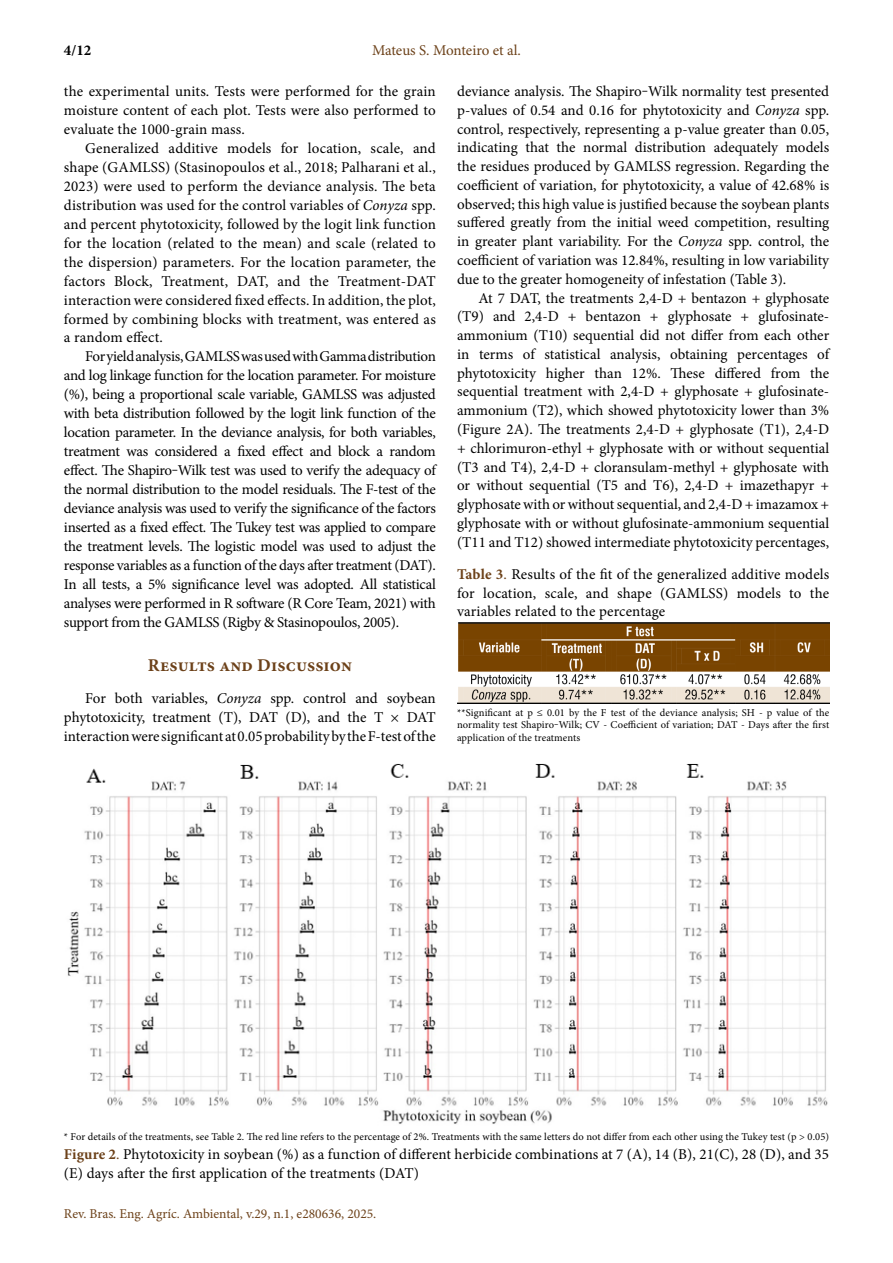
<style>
.page{position:relative;width:893px;height:1263px;background:#fff}
.page>*{position:absolute;margin:0;border:0;box-sizing:border-box;transform-origin:0 0}
.t1{font:700 18px "Minion Pro";letter-spacing:.01em;color:#6c4119}
.t2{font:15px/18.9px "Minion Pro";color:#000;text-align:justify}
.t3{font:15px "Minion Pro";letter-spacing:-.005em;color:#6c4119}
.t4{font:700 15px "Minion Pro";color:#000}
.t5{font:13.5px "Minion Pro";color:#6c4119}
.t6{font:10.5px/12.6px "Minion Pro";letter-spacing:.005em;color:#000;text-align:justify}
.s1{font-style:italic}
.s2{font-weight:700;color:#6c4119}
.s3{color:#6c4119}
</style>
<div class="page">
<img style="left:457px;top:623px;width:372px;height:81px">
<img style="left:67px;top:764px;width:761px;height:360px">
<p class="t4" style="left:64px;top:40px;width:29px">4/12</p>
<p class="t3" style="left:372px;top:40px;width:150px">Mateus S. Monteiro et al.</p>
<p class="t2" style="left:64px;top:82px;width:373px">the experimental units. Tests were performed for the grain moisture content of each plot. Tests were also performed to evaluate the 1000-grain mass.</p>
<p class="t2" style="left:64px;top:139px;width:373px;text-indent:21px">Generalized additive models for location, scale, and shape (GAMLSS) (Stasinopoulos et al., 2018; Palharani et al., 2023) were used to perform the deviance analysis. The beta distribution was used for the control variables of <span class="s1">Conyza</span> spp. and percent phytotoxicity, followed by the logit link function for the location (related to the mean) and scale (related to the dispersion) parameters. For the location parameter, the factors Block, Treatment, DAT, and the Treatment-DAT interaction were considered fixed effects. In addition, the plot, formed by combining blocks with treatment, was entered as a random effect.</p>
<p class="t2" style="left:64px;top:347px;width:373px;text-indent:21px">For yield analysis, GAMLSS was used with Gamma distribution and log linkage function for the location parameter. For moisture (%), being a proportional scale variable, GAMLSS was adjusted with beta distribution followed by the logit link function of the location parameter. In the deviance analysis, for both variables, treatment was considered a fixed effect and block a random effect. The Shapiro‒Wilk test was used to verify the adequacy of the normal distribution to the model residuals. The F-test of the deviance analysis was used to verify the significance of the factors inserted as a fixed effect. The Tukey test was applied to compare the treatment levels. The logistic model was used to adjust the response variables as a function of the days after treatment (DAT).<br>In all tests, a 5% significance level was adopted. All statistical analyses were performed in R software (R Core Team, 2021) with support from the GAMLSS (Rigby &amp; Stasinopoulos, 2005).</p>
<p class="t1" style="left:148px;top:653px;width:206px">Results and Discussion</p>
<p class="t2" style="left:64px;top:689px;width:373px;text-indent:21px">For both variables, <span class="s1">Conyza</span> spp. control and soybean phytotoxicity, treatment (T), DAT (D), and the T × DAT interaction were significant at 0.05 probability by the F-test of the</p>
<p class="t2" style="left:457px;top:82px;width:374px">deviance analysis. The Shapiro‒Wilk normality test presented p-values of 0.54 and 0.16 for phytotoxicity and <span class="s1">Conyza</span> spp. control, respectively, representing a p-value greater than 0.05, indicating that the normal distribution adequately models the residues produced by GAMLSS regression. Regarding the coefficient of variation, for phytotoxicity, a value of 42.68% is observed; this high value is justified because the soybean plants suffered greatly from the initial weed competition, resulting in greater plant variability. For the <span class="s1">Conyza</span> spp. control, the coefficient of variation was 12.84%, resulting in low variability due to the greater homogeneity of infestation (Table 3).</p>
<p class="t2" style="left:457px;top:288px;width:374px;text-indent:21px">At 7 DAT, the treatments 2,4-D + bentazon + glyphosate (T9) and 2,4-D + bentazon + glyphosate + glufosinate&shy;ammonium (T10) sequential did not differ from each other in terms of statistical analysis, obtaining percentages of phytotoxicity higher than 12%. These differed from the sequential treatment with 2,4-D + glyphosate + glufosinate&shy;ammonium (T2), which showed phytotoxicity lower than 3% (Figure 2A). The treatments 2,4-D + glyphosate (T1), 2,4-D + chlorimuron-ethyl + glyphosate with or without sequential (T3 and T4), 2,4-D + cloransulam-methyl + glyphosate with or without sequential (T5 and T6), 2,4-D + imazethapyr + glyphosate with or without sequential, and 2,4-D + imazamox + glyphosate with or without glufosinate-ammonium sequential (T11 and T12) showed intermediate phytotoxicity percentages,</p>
<p class="t2" style="left:457px;top:565px;width:374px"><span class="s2">Table 3</span><span class="s3">.</span> Results of the fit of the generalized additive models for location, scale, and shape (GAMLSS) models to the variables related to the percentage</p>
<p class="t6" style="left:457px;top:706px;width:374px">**Significant at p ≤ 0.01 by the F test of the deviance analysis; SH - p value of the normality test Shapiro‒Wilk; CV - Coefficient of variation; DAT - Days after the first application of the treatments</p>
<p class="t6" style="left:64px;top:1131px;width:767px">* For details of the treatments, see Table 2. The red line refers to the percentage of 2%. Treatments with the same letters do not differ from each other using the Tukey test (p &gt; 0.05)</p>
<p class="t2" style="left:64px;top:1145px;width:767px"><span class="s2">Figure 2</span><span class="s3">.</span> Phytotoxicity in soybean (%) as a function of different herbicide combinations at 7 (A), 14 (B), 21(C), 28 (D), and 35 (E) days after the first application of the treatments (DAT)</p>
<p class="t5" style="left:64px;top:1204px;width:314px">Rev. Bras. Eng. Agríc. Ambiental, v.29, n.1, e280636, 2025.</p>
</div>
